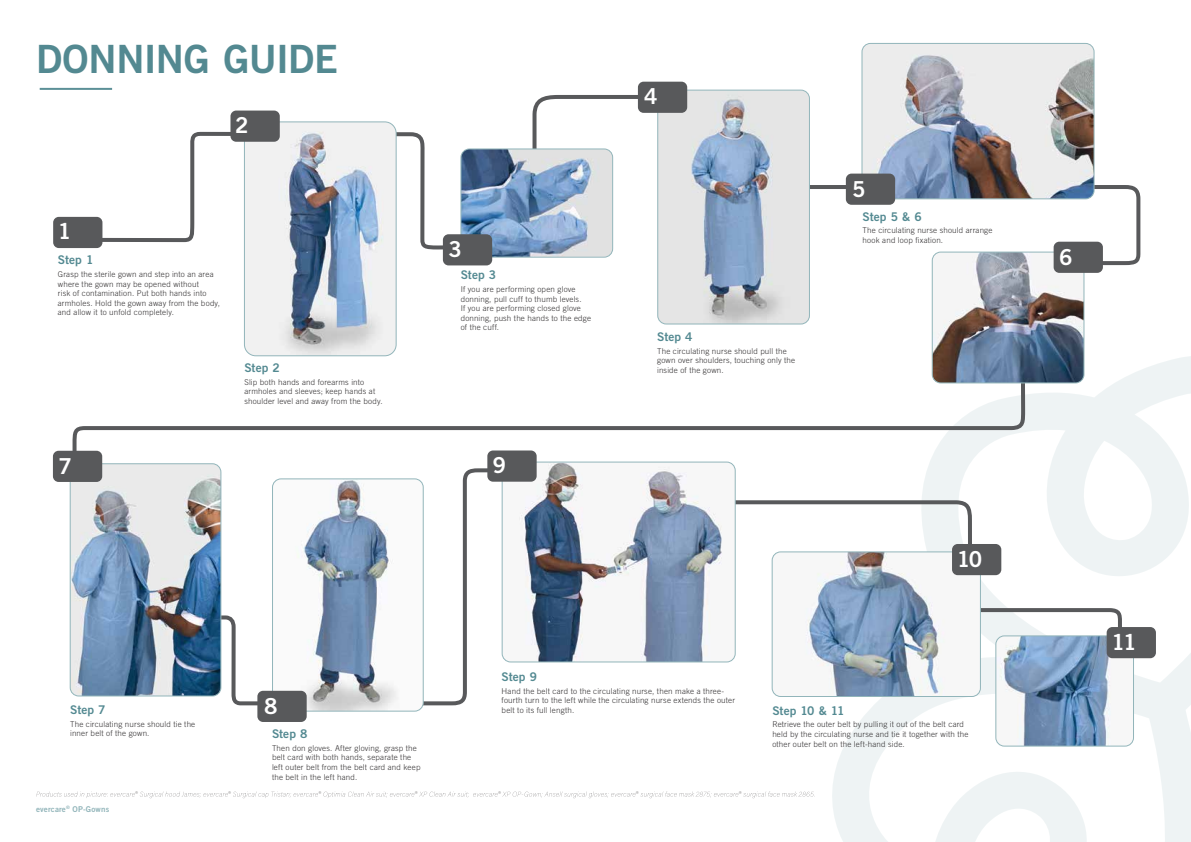
<style>
.page{position:relative;width:1191px;height:842px;background:#fff}
.page>*{position:absolute;margin:0;border:0;box-sizing:border-box;transform-origin:0 0}
.t1{font:700 39px "Trade Gothic OT";letter-spacing:-.015em;color:#538991}
.t2{font:700 22px "Trade Gothic OT";color:#fff}
.t3{font:700 12px "Trade Gothic OT";letter-spacing:.005em;color:#538991}
.t4{font:300 8px/9.6px "Trade Gothic OT";letter-spacing:.02em;color:#333132}
.t5{font:700 8px "Trade Gothic OT";letter-spacing:.02em;color:#92b5ba}
.t6{font:italic 300 4.1px "Candara";color:#333132}
</style>
<div class="page">
<svg style="left:832px;top:346px;width:359px;height:496px"></svg>
<svg style="left:532px;top:93px;width:108px;height:99px"></svg>
<svg style="left:71px;top:358px;width:956px;height:150px"></svg>
<svg style="left:194px;top:466px;width:316px;height:240px"></svg>
<svg style="left:55px;top:131px;width:390px;height:119px"></svg>
<div style="left:53px;top:217px;width:49px;height:31px;background:#58595b;border-radius:6px"></div>
<img style="left:70px;top:464px;width:151px;height:232px">
<div style="left:70px;top:463px;width:151px;height:233px;border:1px solid #92b5ba;border-radius:9px"></div>
<img style="left:272px;top:479px;width:151px;height:231px">
<div style="left:272px;top:478px;width:152px;height:234px;border:1px solid #92b5ba;border-radius:9px"></div>
<hr style="left:40px;top:88px;width:72px;height:2px;background:#5c9097">
<div style="left:53px;top:451px;width:49px;height:31px;background:#58595b;border-radius:6px"></div>
<div style="left:257px;top:691px;width:50px;height:31px;background:#58595b;border-radius:6px"></div>
<img style="left:244px;top:123px;width:151px;height:233px">
<div style="left:244px;top:121px;width:153px;height:235px;border:1px solid #92b5ba;border-radius:11px"></div>
<div style="left:230px;top:111px;width:50px;height:31px;background:#58595b;border-radius:6px"></div>
<img style="left:462px;top:149px;width:150px;height:107px">
<div style="left:460px;top:148px;width:153px;height:110px;border:1px solid #92b5ba;border-radius:9px"></div>
<div style="left:443px;top:234px;width:49px;height:31px;background:#58595b;border-radius:6px"></div>
<svg style="left:36px;top:791px;width:778px;height:7px"></svg>
<svg style="left:810px;top:183px;width:331px;height:83px"></svg>
<svg style="left:735px;top:498px;width:239px;height:57px"></svg>
<svg style="left:981px;top:606px;width:143px;height:57px"></svg>
<img style="left:502px;top:462px;width:233px;height:200px">
<div style="left:501px;top:462px;width:234px;height:200px;border:1px solid #92b5ba;border-radius:9px"></div>
<img style="left:772px;top:552px;width:208px;height:144px">
<div style="left:771px;top:551px;width:210px;height:146px;border:1px solid #92b5ba;border-radius:9px"></div>
<img style="left:995px;top:636px;width:138px;height:110px">
<div style="left:995px;top:635px;width:139px;height:112px;border:1px solid #92b5ba;border-radius:9px"></div>
<div style="left:952px;top:544px;width:49px;height:31px;background:#58595b;border-radius:6px"></div>
<div style="left:1106px;top:627px;width:50px;height:31px;background:#58595b;border-radius:6px"></div>
<img style="left:658px;top:90px;width:151px;height:234px">
<div style="left:657px;top:90px;width:153px;height:234px;border:1px solid #92b5ba;border-radius:9px"></div>
<div style="left:638px;top:82px;width:49px;height:31px;background:#58595b;border-radius:6px"></div>
<img style="left:863px;top:43px;width:231px;height:156px">
<div style="left:861px;top:43px;width:233px;height:156px;border:1px solid #92b5ba;border-radius:9px"></div>
<div style="left:846px;top:174px;width:49px;height:31px;background:#58595b;border-radius:6px"></div>
<img style="left:932px;top:252px;width:152px;height:131px">
<div style="left:931px;top:252px;width:153px;height:131px;border:1px solid #92b5ba;border-radius:9px"></div>
<div style="left:1053px;top:242px;width:50px;height:31px;background:#58595b;border-radius:6px"></div>
<div style="left:487px;top:450px;width:49px;height:32px;background:#58595b;border-radius:6px"></div>
<h1 class="t1" style="left:36px;top:34px;width:303px">DONNING GUIDE</h1>
<h2 class="t2" style="left:235px;top:111px;width:15px">2</h2>
<h2 class="t2" style="left:58px;top:217px;width:15px">1</h2>
<h3 class="t3" style="left:58px;top:253px;width:37px">Step 1</h3>
<p class="t4" style="left:58px;top:269px;width:164px">Grasp the sterile gown and step into an area where the gown may be opened without<br>risk of contamination. Put both hands into armholes. Hold the gown away from the body, and allow it to unfold completely.</p>
<h2 class="t2" style="left:58px;top:452px;width:15px">7</h2>
<h3 class="t3" style="left:244px;top:360px;width:37px">Step 2</h3>
<p class="t4" style="left:244px;top:377px;width:140px">Slip both hands and forearms into armholes and sleeves; keep hands at shoulder level and away from the body.</p>
<h2 class="t2" style="left:644px;top:83px;width:15px">4</h2>
<h2 class="t2" style="left:448px;top:236px;width:15px">3</h2>
<h3 class="t3" style="left:461px;top:268px;width:37px">Step 3</h3>
<p class="t4" style="left:461px;top:284px;width:132px">If you are performing open glove donning, pull cuff to thumb levels.<br>If you are performing closed glove donning, push the hands to the edge of the cuff.</p>
<h2 class="t2" style="left:493px;top:452px;width:15px">9</h2>
<h3 class="t3" style="left:657px;top:329px;width:37px">Step 4</h3>
<p class="t4" style="left:657px;top:346px;width:140px">The circulating nurse should pull the gown over shoulders, touching only the inside of the gown.</p>
<h2 class="t2" style="left:852px;top:176px;width:15px">5</h2>
<h3 class="t3" style="left:862px;top:209px;width:61px">Step 5 &amp; 6</h3>
<p class="t4" style="left:862px;top:225px;width:131px">The circulating nurse should arrange hook and loop fixation.</p>
<h2 class="t2" style="left:956px;top:545px;width:27px">10</h2>
<h2 class="t2" style="left:264px;top:692px;width:15px">8</h2>
<h3 class="t3" style="left:70px;top:702px;width:37px">Step 7</h3>
<p class="t4" style="left:70px;top:719px;width:127px">The circulating nurse should tie the inner belt of the gown.</p>
<h3 class="t3" style="left:272px;top:727px;width:37px">Step 8</h3>
<p class="t4" style="left:272px;top:743px;width:150px">Then don gloves. After gloving, grasp the belt card with both hands, separate the left outer belt from the belt card and keep the belt in the left hand.</p>
<h3 class="t3" style="left:501px;top:669px;width:37px">Step 9</h3>
<p class="t4" style="left:501px;top:686px;width:235px">Hand the belt card to the circulating nurse, then make a three&shy;fourth turn to the left while the circulating nurse extends the outer belt to its full length.</p>
<h3 class="t3" style="left:772px;top:703px;width:74px">Step 10 &amp; 11</h3>
<p class="t4" style="left:772px;top:720px;width:197px">Retrieve the outer belt by pulling it out of the belt card held by the circulating nurse and tie it together with the other outer belt on the left-hand side.</p>
<p class="t5" style="left:36px;top:804px;width:75px">evercare<sup>®</sup> OP-Gowns</p>
<p class="t6" style="left:135px;top:791px;width:4px">®</p>
<p class="t6" style="left:228px;top:791px;width:4px">®</p>
<p class="t6" style="left:319px;top:791px;width:4px">®</p>
<p class="t6" style="left:415px;top:791px;width:4px">®</p>
<p class="t6" style="left:498px;top:791px;width:4px">®</p>
<p class="t6" style="left:636px;top:791px;width:4px">®</p>
<p class="t6" style="left:739px;top:791px;width:4px">®</p>
<h2 class="t2" style="left:1059px;top:244px;width:15px">6</h2>
<h2 class="t2" style="left:1111px;top:628px;width:27px">11</h2>
</div>
